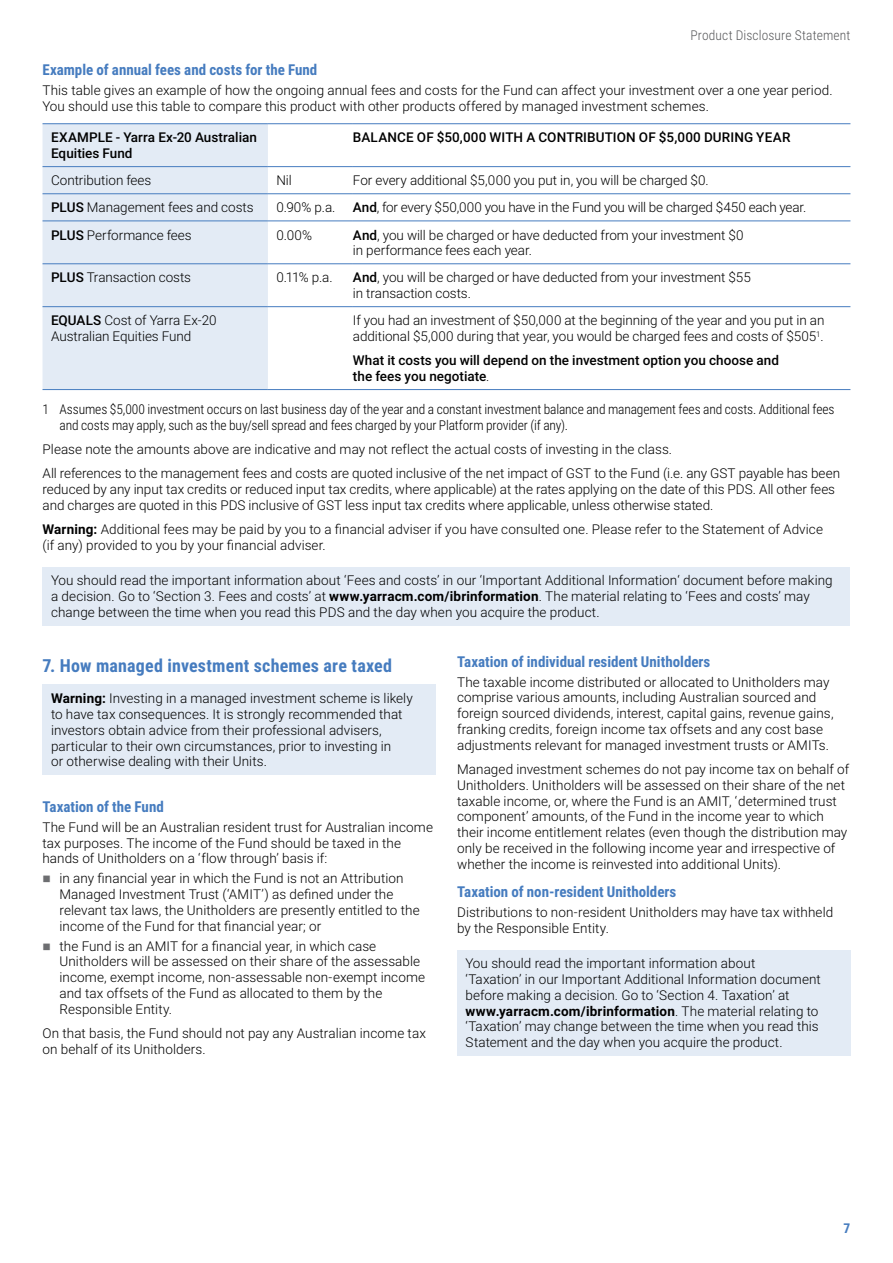
<style>
.page{position:relative;width:893px;height:1263px;background:#fff}
.page>*{position:absolute;margin:0;border:0;box-sizing:border-box;transform-origin:0 0}
.t1{font:700 18px "Roboto Condensed";letter-spacing:.01em;color:#467cbf}
.t2{font:700 15px "Roboto Condensed";color:#467cbf}
.t3{font:300 13.5px/15.8px "Roboto";letter-spacing:.005em;color:#000}
.t4{font:300 13.5px/15.8px "Roboto Condensed";letter-spacing:-.01em;color:#000}
.t5{font:500 13.5px/15.8px "Roboto";letter-spacing:.005em;color:#000}
.t6{font:300 13.5px "Roboto";letter-spacing:-.015em;color:#000}
.t7{font:300 13.5px "Roboto Condensed";letter-spacing:.01em;color:#58595b}
.t8{font:700 13.5px "Roboto Condensed";color:#467cbf}
.s1{font-weight:500}
.s2{font-weight:300}
.s3{font-weight:700}
</style>
<div class="page">
<div style="left:43px;top:124px;width:225px;height:265px;background:#e3ebf5"></div>
<hr style="left:43px;top:123px;width:225px;height:1px;background:#467cbf">
<hr style="left:268px;top:123px;width:85px;height:1px;background:#467cbf">
<hr style="left:353px;top:123px;width:497px;height:1px;background:#467cbf">
<hr style="left:43px;top:166px;width:225px;height:1px;background:#467cbf">
<hr style="left:268px;top:166px;width:85px;height:1px;background:#467cbf">
<hr style="left:353px;top:166px;width:497px;height:1px;background:#467cbf">
<hr style="left:43px;top:193px;width:225px;height:1px;background:#467cbf">
<hr style="left:268px;top:193px;width:85px;height:1px;background:#467cbf">
<hr style="left:353px;top:193px;width:497px;height:1px;background:#467cbf">
<hr style="left:43px;top:221px;width:225px;height:1px;background:#467cbf">
<hr style="left:268px;top:221px;width:85px;height:1px;background:#467cbf">
<hr style="left:353px;top:221px;width:497px;height:1px;background:#467cbf">
<hr style="left:43px;top:264px;width:225px;height:1px;background:#467cbf">
<hr style="left:268px;top:264px;width:85px;height:1px;background:#467cbf">
<hr style="left:353px;top:264px;width:497px;height:1px;background:#467cbf">
<hr style="left:43px;top:306px;width:225px;height:1px;background:#467cbf">
<hr style="left:268px;top:306px;width:85px;height:1px;background:#467cbf">
<hr style="left:353px;top:306px;width:497px;height:1px;background:#467cbf">
<hr style="left:43px;top:389px;width:225px;height:1px;background:#467cbf">
<hr style="left:268px;top:389px;width:85px;height:1px;background:#467cbf">
<hr style="left:353px;top:389px;width:497px;height:1px;background:#467cbf">
<div style="left:43px;top:567px;width:807px;height:58px;background:#e3ebf5"></div>
<div style="left:43px;top:685px;width:393px;height:90px;background:#e3ebf5"></div>
<div style="left:457px;top:950px;width:393px;height:106px;background:#e3ebf5"></div>
<p class="t7" style="left:690px;top:26px;width:162px">Product Disclosure Statement</p>
<p class="t2" style="left:43px;top:59px;width:276px">Example of annual fees and costs for the Fund</p>
<p class="t3" style="left:43px;top:82px;width:792px">This table gives an example of how the ongoing annual fees and costs for the Fund can affect your investment over a one year period.<br>You should use this table to compare this product with other products offered by managed investment schemes.</p>
<p class="t5" style="left:51px;top:129px;width:207px">EXAMPLE - Yarra Ex-20 Australian<br>Equities Fund</p>
<p class="t5" style="left:353px;top:129px;width:439px">BALANCE OF $50,000 WITH A CONTRIBUTION OF $5,000 DURING YEAR</p>
<p class="t3" style="left:51px;top:172px;width:102px">Contribution fees</p>
<p class="t3" style="left:276px;top:172px;width:17px">Nil</p>
<p class="t3" style="left:353px;top:172px;width:357px">For every additional $5,000 you put in, you will be charged $0.</p>
<p class="t3" style="left:51px;top:199px;width:204px"><span class="s1">PLUS</span> Management fees and costs</p>
<p class="t3" style="left:276px;top:199px;width:61px">0.90% p.a.</p>
<p class="t6" style="left:353px;top:198px;width:455px"><span class="s1">And</span>, for every $50,000 you have in the Fund you will be charged $450 each year.</p>
<p class="t3" style="left:51px;top:226px;width:142px"><span class="s1">PLUS</span> Performance fees</p>
<p class="t3" style="left:276px;top:226px;width:37px">0.00%</p>
<p class="t3" style="left:353px;top:226px;width:392px"><span class="s1">And</span>, you will be charged or have deducted from your investment $0 in performance fees each year.</p>
<p class="t3" style="left:51px;top:269px;width:142px"><span class="s1">PLUS</span> Transaction costs</p>
<p class="t3" style="left:276px;top:269px;width:58px">0.11% p.a.</p>
<p class="t3" style="left:353px;top:269px;width:400px"><span class="s1">And</span>, you will be charged or have deducted from your investment $55 in transaction costs.</p>
<p class="t3" style="left:51px;top:312px;width:167px"><span class="s1">EQUALS</span> Cost of Yarra Ex-20<br>Australian Equities Fund</p>
<p class="t3" style="left:353px;top:312px;width:473px">If you had an investment of $50,000 at the beginning of the year and you put in an additional $5,000 during that year, you would be charged fees and costs of $505<sup>1</sup>.</p>
<p class="t5" style="left:353px;top:352px;width:428px">What it costs you will depend on the investment option you choose and the fees you negotiate<span class="s2">.</span></p>
<p class="t4" style="left:60px;top:401px;width:777px;text-indent:-17px">1 Assumes $5,000 investment occurs on last business day of the year and a constant investment balance and management fees and costs. Additional fees and costs may apply, such as the buy/sell spread and fees charged by your Platform provider (if any).</p>
<p class="t3" style="left:43px;top:437px;width:799px;line-height:24.3px">Please note the amounts above are indicative and may not reflect the actual costs of investing in the class.<br>All references to the management fees and costs are quoted inclusive of the net impact of GST to the Fund (i.e. any GST payable has been</p>
<p class="t3" style="left:43px;top:481px;width:794px">reduced by any input tax credits or reduced input tax credits, where applicable) at the rates applying on the date of this PDS. All other fees and charges are quoted in this PDS inclusive of GST less input tax credits where applicable, unless otherwise stated.</p>
<p class="t3" style="left:43px;top:521px;width:782px"><span class="s3">Warning:</span> Additional fees may be paid by you to a financial adviser if you have consulted one. Please refer to the Statement of Advice (if any) provided to you by your financial adviser.</p>
<p class="t3" style="left:51px;top:572px;width:783px">You should read the important information about ‘Fees and costs’ in our ‘Important Additional Information‘ document before making a decision. Go to ‘Section 3. Fees and costs’ at <span class="s3">www.yarracm.com/ibrinformation</span>. The material relating to ‘Fees and costs’ may change between the time when you read this PDS and the day when you acquire the product.</p>
<h1 class="t1" style="left:43px;top:653px;width:351px">7. How managed investment schemes are taxed</h1>
<p class="t3" style="left:51px;top:690px;width:363px"><span class="s3">Warning:</span> Investing in a managed investment scheme is likely to have tax consequences. It is strongly recommended that investors obtain advice from their professional advisers, particular to their own circumstances, prior to investing in<br>or otherwise dealing with their Units.</p>
<p class="t2" style="left:43px;top:796px;width:123px">Taxation of the Fund</p>
<p class="t3" style="left:43px;top:819px;width:392px">The Fund will be an Australian resident trust for Australian income tax purposes. The income of the Fund should be taxed in the hands of Unitholders on a ‘flow through’ basis if:</p>
<p class="t3" style="left:60px;top:870px;width:362px">in any financial year in which the Fund is not an Attribution Managed Investment Trust (‘AMIT’) as defined under the relevant tax laws, the Unitholders are presently entitled to the income of the Fund for that financial year; or</p>
<p class="t3" style="left:60px;top:937px;width:367px">the Fund is an AMIT for a financial year, in which case Unitholders will be assessed on their share of the assessable income, exempt income, non-assessable non-exempt income and tax offsets of the Fund as allocated to them by the Responsible Entity.</p>
<p class="t3" style="left:43px;top:1025px;width:385px">On that basis, the Fund should not pay any Australian income tax on behalf of its Unitholders.</p>
<p class="t2" style="left:457px;top:651px;width:255px">Taxation of individual resident Unitholders</p>
<p class="t3" style="left:457px;top:673px;width:378px">The taxable income distributed or allocated to Unitholders may comprise various amounts, including Australian sourced and foreign sourced dividends, interest, capital gains, revenue gains, franking credits, foreign income tax offsets and any cost base adjustments relevant for managed investment trusts or AMITs.</p>
<p class="t3" style="left:457px;top:761px;width:394px">Managed investment schemes do not pay income tax on behalf of Unitholders. Unitholders will be assessed on their share of the net taxable income, or, where the Fund is an AMIT, ‘determined trust component’ amounts, of the Fund in the income year to which their income entitlement relates (even though the distribution may only be received in the following income year and irrespective of whether the income is reinvested into additional Units).</p>
<p class="t2" style="left:457px;top:881px;width:221px">Taxation of non-resident Unitholders</p>
<p class="t3" style="left:457px;top:904px;width:378px">Distributions to non-resident Unitholders may have tax withheld by the Responsible Entity.</p>
<p class="t3" style="left:466px;top:955px;width:357px">You should read the important information about<br>‘Taxation’ in our Important Additional Information document before making a decision. Go to ‘Section 4. Taxation’ at <span class="s3">www.yarracm.com/ibrinformation</span>. The material relating to ‘Taxation’ may change between the time when you read this Statement and the day when you acquire the product.</p>
<p class="t8" style="left:844px;top:1219px;width:8px">7</p>
</div>
